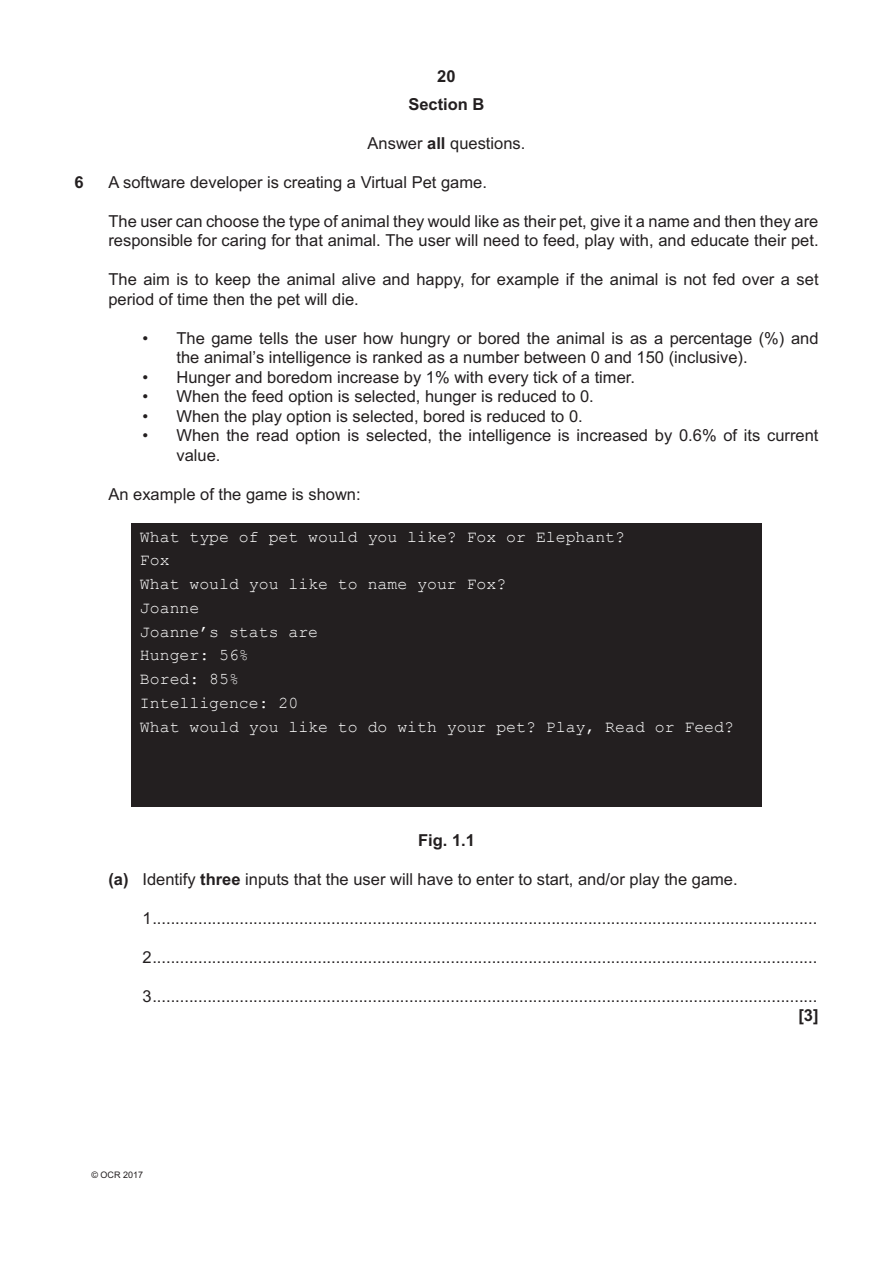
<style>
.page{position:relative;width:893px;height:1263px;background:#fff}
.page>*{position:absolute;margin:0;border:0;box-sizing:border-box;transform-origin:0 0}
.t1{font:16.5px/19.5px "Arial";color:#231f20}
.t2{font:16.5px/23.7px "Courier New";color:#fff}
.t3{font:700 16.5px "Arial";color:#231f20}
.t4{font:9px "Arial";color:#231f20}
.s1{font-weight:700}
</style>
<div class="page">
<div style="left:131px;top:523px;width:630px;height:283px;background:#231f20"></div>
<p class="t3" style="left:437px;top:64px;width:20px">20</p>
<p class="t3" style="left:408px;top:92px;width:78px">Section B</p>
<p class="t1" style="left:368px;top:133px;width:159px">Answer <span class="s1">all</span> questions.</p>
<p class="t3" style="left:74px;top:170px;width:11px">6</p>
<p class="t1" style="left:108px;top:172px;width:380px">A software developer is creating a Virtual Pet game.</p>
<p class="t1" style="left:108px;top:211px;width:712px">The user can choose the type of animal they would like as their pet, give it a name and then they are responsible for caring for that animal. The user will need to feed, play with, and educate their pet.</p>
<p class="t1" style="left:108px;top:270px;width:712px">The aim is to keep the animal alive and happy, for example if the animal is not fed over a set period of time then the pet will die.</p>
<p class="t1" style="left:176px;top:328px;width:643px;text-indent:-34px">• The game tells the user how hungry or bored the animal is as a percentage (%) and the animal’s intelligence is ranked as a number between 0 and 150 (inclusive).</p>
<p class="t1" style="left:142px;top:367px;width:494px">• Hunger and boredom increase by 1% with every tick of a timer.</p>
<p class="t1" style="left:142px;top:387px;width:453px">• When the feed option is selected, hunger is reduced to 0.</p>
<p class="t1" style="left:142px;top:406px;width:442px">• When the play option is selected, bored is reduced to 0.</p>
<p class="t1" style="left:176px;top:426px;width:643px;text-indent:-34px">• When the read option is selected, the intelligence is increased by 0.6% of its current value.</p>
<p class="t1" style="left:108px;top:484px;width:254px">An example of the game is shown:</p>
<p class="t2" style="left:140px;top:524px;width:596px">What type of pet would you like? Fox or Elephant?<br>Fox<br>What would you like to name your Fox?<br>Joanne<br>Joanne’s stats are<br>Hunger: 56%<br>Bored: 85%<br>Intelligence: 20<br>What would you like to do with your pet? Play, Read or Feed?</p>
<p class="t3" style="left:418px;top:828px;width:58px">Fig. 1.1</p>
<p class="t1" style="left:108px;top:869px;width:631px"><span class="s1">(a)</span> Identify <span class="s1">three</span> inputs that the user will have to enter to start, and/or play the game.</p>
<p class="t1" style="left:142px;top:908px;width:676px">1 .................................................................................................................................................</p>
<p class="t1" style="left:142px;top:947px;width:676px">2 .................................................................................................................................................</p>
<p class="t1" style="left:142px;top:986px;width:676px">3 .................................................................................................................................................</p>
<p class="t3" style="left:798px;top:1004px;width:22px">[3]</p>
<p class="t4" style="left:91px;top:1168px;width:53px">© OCR 2017</p>
</div>
